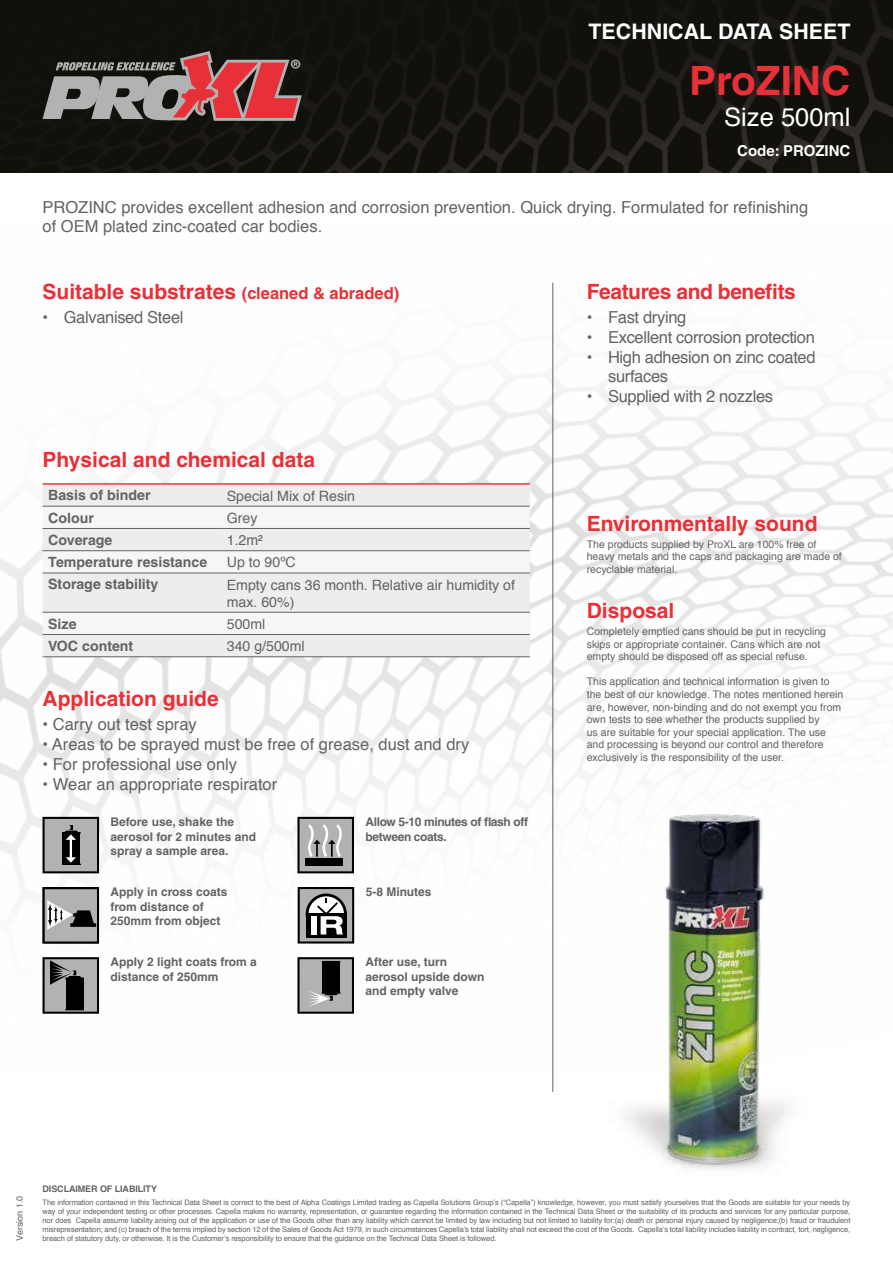
<style>
.page{position:relative;width:893px;height:1263px;background:#fff}
.page>*{position:absolute;margin:0;border:0;box-sizing:border-box;transform-origin:0 0}
.t1{font:700 40.5px "Helvetica";color:#e73037}
.t2{font:25.5px "Helvetica";color:#fff}
.t3{font:700 21.45px "Helvetica";color:#fff}
.t4{font:700 21px "Helvetica";color:#e73037}
.t5{font:700 21px "Helvetica";letter-spacing:-.02em;color:#e73037}
.t6{font:16.5px/19.8px "Helvetica";color:#646363}
.t7{font:16.5px/19.8px "Helvetica";letter-spacing:-.02em;color:#646363}
.t8{font:700 15px "Helvetica";color:#fff}
.t9{font:14.1px/17px "Helvetica";color:#646363}
.t10{font:700 14.1px "Helvetica";color:#646363}
.t11{font:700 12px/14.4px "Helvetica";color:#646363}
.t12{font:700 12px/14.4px "Helvetica";letter-spacing:-.03em;color:#646363}
.t13{font:10.5px/12.6px "Helvetica";color:#646363}
.t14{font:700 9px "Helvetica";letter-spacing:-.01em;color:#646363}
.t15{font:9px "Helvetica";color:#646363}
.t16{font:7.5px/9px "Helvetica";letter-spacing:-.01em;color:#646363;text-align:justify}
.s1{font-size:16.5px}
</style>
<div class="page">
<img style="left:0;top:282px;width:893px;height:776px">
<img style="left:0;top:0;width:893px;height:172px">
<svg style="left:43px;top:51px;width:259px;height:70px;background:#825656"></svg>
<div style="left:43px;top:485px;width:487px;height:171px;background:#ededee"></div>
<div style="left:43px;top:507px;width:487px;height:127px;background:#eff0ef"></div>
<hr style="left:43px;top:483px;width:178px;height:2px;background:#e73037">
<hr style="left:221px;top:483px;width:309px;height:2px;background:#e73037">
<hr style="left:43px;top:506px;width:178px;height:1px;background:#646363">
<hr style="left:221px;top:506px;width:309px;height:1px;background:#646363">
<hr style="left:43px;top:528px;width:178px;height:1px;background:#646363">
<hr style="left:221px;top:528px;width:309px;height:1px;background:#646363">
<hr style="left:43px;top:550px;width:178px;height:1px;background:#646363">
<hr style="left:221px;top:550px;width:309px;height:1px;background:#646363">
<hr style="left:43px;top:573px;width:178px;height:1px;background:#646363">
<hr style="left:221px;top:573px;width:309px;height:1px;background:#646363">
<hr style="left:43px;top:612px;width:178px;height:1px;background:#646363">
<hr style="left:221px;top:612px;width:309px;height:1px;background:#646363">
<hr style="left:43px;top:634px;width:178px;height:1px;background:#646363">
<hr style="left:221px;top:634px;width:309px;height:1px;background:#646363">
<hr style="left:43px;top:656px;width:178px;height:1px;background:#646363">
<hr style="left:221px;top:656px;width:309px;height:1px;background:#646363">
<hr style="left:552px;top:283px;width:1px;height:809px;background:#646363">
<img style="left:552px;top:1058px;width:239px;height:77px">
<img style="left:641px;top:796px;width:143px;height:374px">
<svg style="left:43px;top:817px;width:56px;height:56px;background:#808080"></svg>
<svg style="left:297px;top:817px;width:57px;height:56px;background:#8c8c8c"></svg>
<svg style="left:298px;top:887px;width:56px;height:56px"></svg>
<svg style="left:297px;top:957px;width:57px;height:57px;background:#7a7a7a"></svg>
<svg style="left:43px;top:887px;width:56px;height:56px;background:#8b8b8b"></svg>
<svg style="left:43px;top:957px;width:56px;height:57px;background:#6d6d6d"></svg>
<h3 class="t3" style="left:588px;top:23px;width:263px">TECHNICAL DATA SHEET</h3>
<h1 class="t1" style="left:689px;top:65px;width:163px">ProZINC</h1>
<h2 class="t2" style="left:724px;top:107px;width:128px">Size 500ml</h2>
<h3 class="t8" style="left:737px;top:145px;width:115px">Code: PROZINC</h3>
<h3 class="t6" style="left:43px;top:198px;width:767px">PROZINC provides excellent adhesion and corrosion prevention. Quick drying. Formulated for refinishing of OEM plated zinc-coated car bodies.</h3>
<h3 class="t4" style="left:43px;top:283px;width:358px">Suitable substrates <span class="s1">(cleaned &amp; abraded)</span></h3>
<h3 class="t7" style="left:43px;top:308px;width:143px">• Galvanised Steel</h3>
<h3 class="t4" style="left:43px;top:451px;width:274px">Physical and chemical data</h3>
<h3 class="t10" style="left:48px;top:490px;width:104px">Basis of binder</h3>
<h3 class="t9" style="left:227px;top:488px;width:130px">Special Mix of Resin</h3>
<h3 class="t10" style="left:48px;top:512px;width:47px">Colour</h3>
<h3 class="t9" style="left:227px;top:511px;width:32px">Grey</h3>
<h3 class="t10" style="left:48px;top:534px;width:66px">Coverage</h3>
<h3 class="t9" style="left:227px;top:533px;width:38px">1.2m²</h3>
<h3 class="t10" style="left:48px;top:557px;width:161px">Temperature resistance</h3>
<h3 class="t9" style="left:227px;top:555px;width:70px">Up to 90ºC</h3>
<h3 class="t10" style="left:48px;top:579px;width:112px">Storage stability</h3>
<h3 class="t9" style="left:227px;top:577px;width:290px">Empty cans 36 month. Relative air humidity of max. 60%)</h3>
<h3 class="t10" style="left:48px;top:618px;width:30px">Size</h3>
<h3 class="t9" style="left:227px;top:617px;width:40px">500ml</h3>
<h3 class="t10" style="left:48px;top:640px;width:87px">VOC content</h3>
<h3 class="t9" style="left:227px;top:639px;width:80px">340 g/500ml</h3>
<h3 class="t4" style="left:43px;top:691px;width:178px">Application guide</h3>
<h3 class="t6" style="left:43px;top:716px;width:156px">• Carry out test spray</h3>
<h3 class="t6" style="left:43px;top:736px;width:428px">• Areas to be sprayed must be free of grease, dust and dry</h3>
<h3 class="t6" style="left:43px;top:756px;width:196px">• For professional use only</h3>
<h3 class="t6" style="left:43px;top:776px;width:236px">• Wear an appropriate respirator</h3>
<h3 class="t11" style="left:111px;top:816px;width:147px">Before use, shake the aerosol for 2 minutes and spray a sample area.</h3>
<h3 class="t12" style="left:365px;top:816px;width:164px">Allow 5-10 minutes of flash off between coats.</h3>
<h3 class="t11" style="left:366px;top:886px;width:67px">5-8 Minutes</h3>
<h3 class="t11" style="left:111px;top:886px;width:118px">Apply in cross coats from distance of<br>250mm from object</h3>
<h3 class="t11" style="left:111px;top:956px;width:148px">Apply 2 light coats from a distance of 250mm</h3>
<h3 class="t11" style="left:365px;top:956px;width:120px">After use, turn aerosol upside down and empty valve</h3>
<h3 class="t5" style="left:587px;top:283px;width:211px">Features and benefits</h3>
<h3 class="t7" style="left:587px;top:309px;width:101px">• Fast drying</h3>
<h3 class="t7" style="left:587px;top:329px;width:230px">• Excellent corrosion protection</h3>
<h3 class="t7" style="left:608px;top:348px;width:209px;text-indent:-21px">• High adhesion on zinc coated surfaces</h3>
<h3 class="t7" style="left:587px;top:388px;width:188px">• Supplied with 2 nozzles</h3>
<h3 class="t4" style="left:587px;top:515px;width:232px">Environmentally sound</h3>
<h3 class="t13" style="left:587px;top:539px;width:257px">The products supplied by ProXL are 100% free of heavy metals and the caps and packaging are made of recyclable material.</h3>
<h3 class="t4" style="left:587px;top:603px;width:89px">Disposal</h3>
<h3 class="t13" style="left:587px;top:626px;width:241px">Completely emptied cans should be put in recycling skips or appropriate container. Cans which are not empty should be disposed off as special refuse.</h3>
<p class="t13" style="left:587px;top:676px;width:258px">This application and technical information is given to the best of our knowledge. The notes mentioned herein are, however, non-binding and do not exempt you from own tests to see whether the products supplied by<br>us are suitable for your special application. The use and processing is beyond our control and therefore exclusively is the responsibility of the user.</p>
<p class="t15" style="left:16px;top:1241px;width:47px;rotate:-90deg">Version 1.0</p>
<p class="t14" style="left:43px;top:1185px;width:116px">DISCLAIMER OF LIABILITY</p>
<p class="t16" style="left:43px;top:1198px;width:809px">The information contained in this Technical Data Sheet is correct to the best of Alpha Coatings Limited trading as Capella Solutions Group’s (“Capella”) knowledge, however, you must satisfy yourselves that the Goods are suitable for your needs by way of your independent testing or other processes. Capella makes no warranty, representation, or guarantee regarding the information contained in the Technical Data Sheet or the suitability of its products and services for any particular purpose, nor does Capella assume liability arising out of the application or use of the Goods other than any liability which cannot be limited by law including but not limited to liability for:(a) death or personal injury caused by negligence;(b) fraud or fraudulent misrepresentation; and (c) breach of the terms implied by section 12 of the Sales of Goods Act 1979, in such circumstances Capella’s total liability shall not exceed the cost of the Goods. Capella’s total liability includes liability in contract, tort, negligence,</p>
<p class="t16" style="left:43px;top:1234px;width:455px">breach of statutory duty, or otherwise. It is the Customer’s responsibility to ensure that the guidance on the Technical Data Sheet is followed.</p>
</div>
